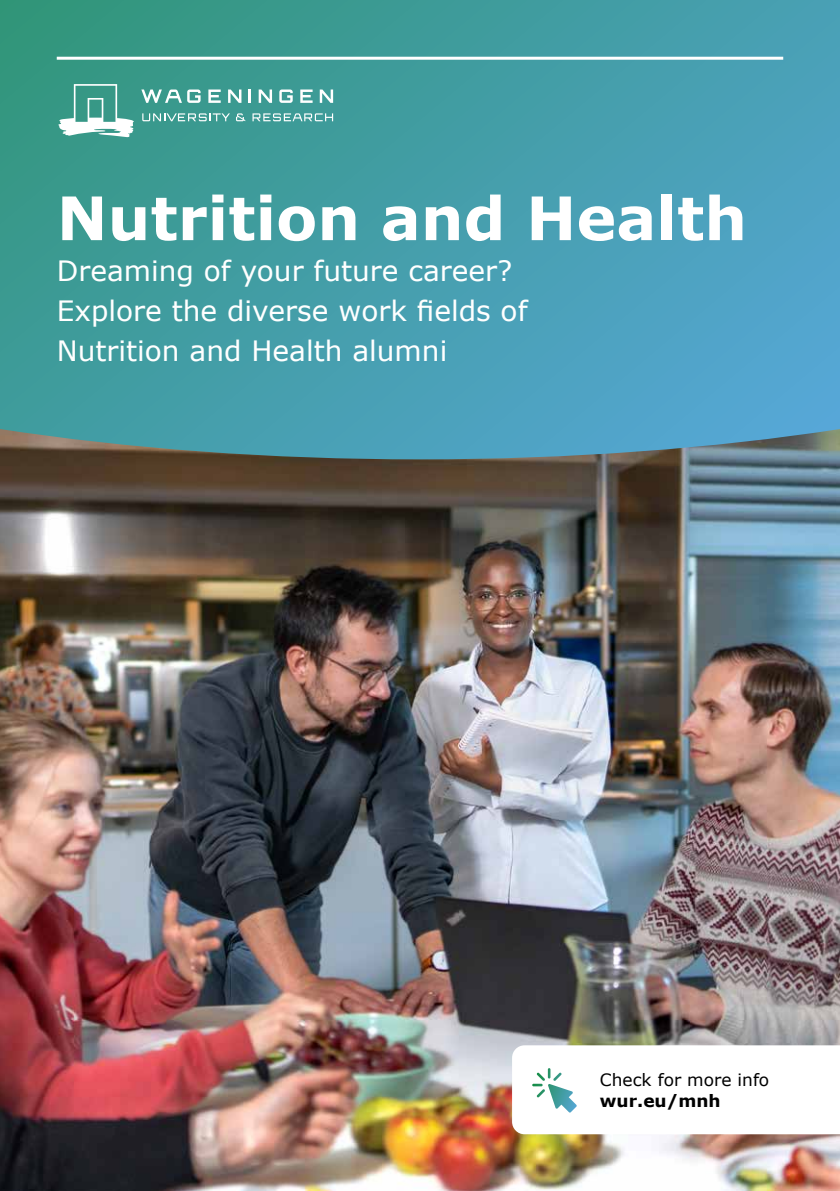
<style>
.page{position:relative;width:840px;height:1191px;background:#fff}
.page>*{position:absolute;margin:0;border:0;box-sizing:border-box;transform-origin:0 0}
.Cover_kop{font:700 60px "Verdana";color:#fff}
.Cover_subtitel{font:28px/40px "Verdana";color:#fff}
.t1{font:17px "Verdana";color:#000}
.t2{font:700 17px "Verdana";color:#000}
</style>
<div class="page">
<img style="left:0;top:459px;width:839px;height:732px">
<svg style="left:0;top:0;width:839px;height:459px;background:#459da8"></svg>
<svg style="left:58px;top:84px;width:76px;height:54px"></svg>
<svg style="left:208px;top:89px;width:12px;height:14px"></svg>
<svg style="left:228px;top:89px;width:13px;height:14px"></svg>
<hr style="left:248px;top:89px;width:3px;height:14px;background:#fff">
<svg style="left:258px;top:89px;width:14px;height:14px"></svg>
<svg style="left:279px;top:89px;width:13px;height:14px"></svg>
<svg style="left:300px;top:89px;width:12px;height:14px"></svg>
<svg style="left:319px;top:89px;width:14px;height:14px"></svg>
<svg style="left:141px;top:89px;width:59px;height:14px"></svg>
<svg style="left:142px;top:113px;width:88px;height:8px"></svg>
<svg style="left:252px;top:113px;width:81px;height:8px"></svg>
<svg style="left:236px;top:113px;width:9px;height:8px"></svg>
<svg style="left:512px;top:1045px;width:327px;height:89px"></svg>
<hr style="left:57px;top:57px;width:725px;height:3px;background:#fff">
<p class="Cover_kop" style="left:57px;top:179px;width:691px">Nutrition and Health</p>
<h2 class="Cover_subtitel" style="left:57px;top:251px;width:472px">Dreaming of your future career?<br>Explore the diverse work fields of<br>Nutrition and Health alumni</h2>
<p class="t1" style="left:599px;top:1069px;width:171px">Check for more info</p>
<p class="t2" style="left:599px;top:1090px;width:122px">wur.eu/mnh</p>
</div>
